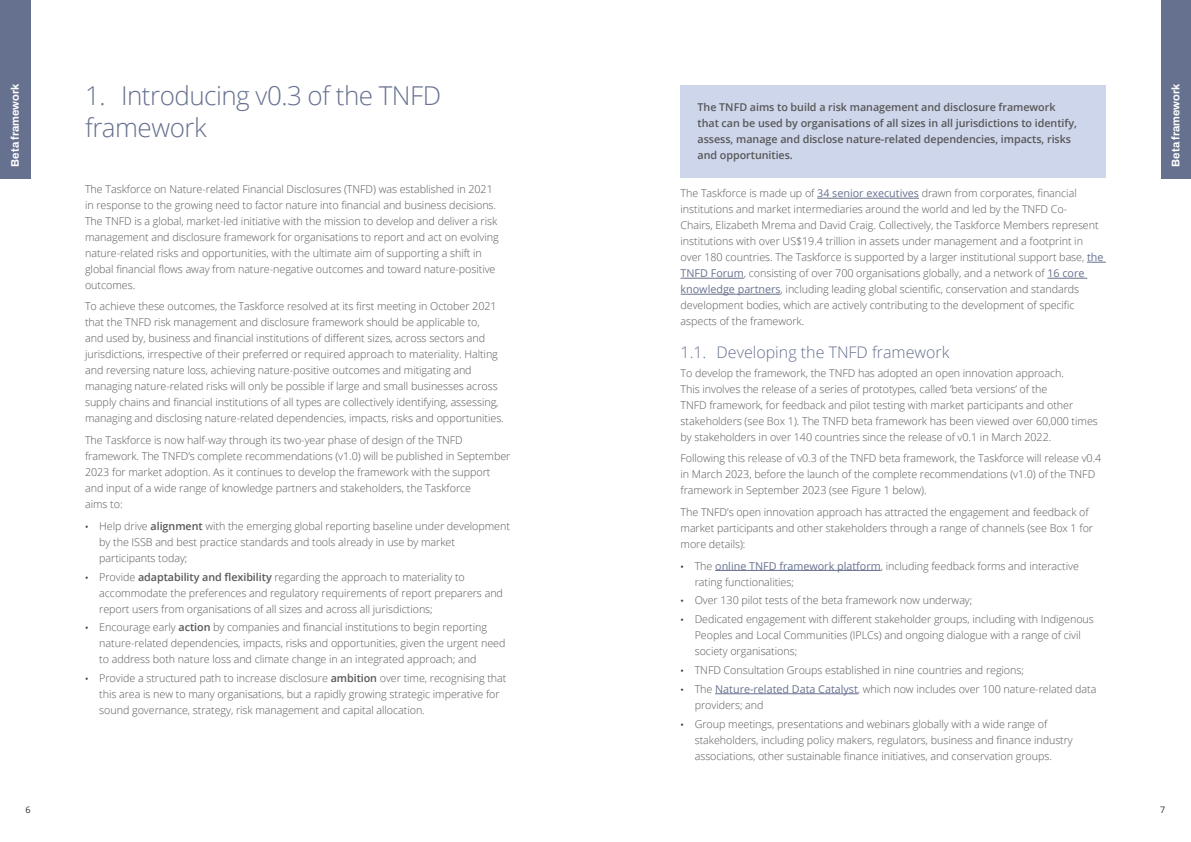
<style>
.page{position:relative;width:1191px;height:842px;background:#fff}
.page>*{position:absolute;margin:0;border:0;box-sizing:border-box;transform-origin:0 0}
.t1{font:300 26px/32px "Open Sans";letter-spacing:-.02em;color:#66718f}
.t2{font:300 16px "Open Sans";color:#66718f}
.t3{font:700 11px "Archivo";color:#fff}
.t4{font:300 10.8px/16px "Open Sans";letter-spacing:-.005em;color:#575756}
.t5{font:600 10.8px/16px "Open Sans";letter-spacing:-.005em;color:#575756}
.t6{font:9px "Open Sans";color:#312f2d}
.s1{font-weight:400;color:#66718f}
.s2{font-weight:400;font-size:9px;color:#312f2d}
.s3{font-weight:600}
</style>
<div class="page">
<div style="left:680px;top:85px;width:426px;height:93px;background:#ced6ec"></div>
<hr style="left:817px;top:198px;width:102px;height:1px;background:#66718f">
<svg style="left:1087px;top:262px;width:19px;height:1px"></svg>
<hr style="left:680px;top:278px;width:64px;height:1px;background:#66718f">
<hr style="left:1047px;top:278px;width:40px;height:1px;background:#66718f">
<hr style="left:680px;top:294px;width:100px;height:1px;background:#66718f">
<hr style="left:715px;top:570px;width:165px;height:1px;background:#66718f">
<hr style="left:715px;top:693px;width:143px;height:1px;background:#66718f">
<div style="left:1160px;top:0;width:31px;height:179px;background:#66718f"></div>
<div style="left:0;top:0;width:31px;height:179px;background:#66718f"></div>
<p class="t3" style="left:9px;top:167px;width:84px;rotate:-90deg">Beta framework</p>
<p class="t3" style="left:1169px;top:167px;width:84px;rotate:-90deg">Beta framework</p>
<h1 class="t1" style="left:85px;top:82px;width:357px">1. Introducing v0.3 of the TNFD framework</h1>
<p class="t5" style="left:697px;top:100px;width:381px">The TNFD aims to build a risk management and disclosure framework that can be used by organisations of all sizes in all jurisdictions to identify, assess, manage and disclose nature-related dependencies, impacts, risks and opportunities.</p>
<p class="t4" style="left:680px;top:187px;width:424px">The Taskforce is made up of <span class="s1">34 senior executives</span> drawn from corporates, financial institutions and market intermediaries around the world and led by the TNFD Co-<br>Chairs, Elizabeth Mrema and David Craig. Collectively, the Taskforce Members represent institutions with over US$19.4 trillion in assets under management and a footprint in over 180 countries. The Taskforce is supported by a larger institutional support base, <span class="s1">the TNFD Forum</span>, consisting of over 700 organisations globally, and a network of <span class="s1">16 core knowledge partners</span>, including leading global scientific, conservation and standards development bodies, which are actively contributing to the development of specific aspects of the framework.</p>
<h2 class="t2" style="left:680px;top:345px;width:270px">1.1. Developing the TNFD framework</h2>
<p class="t4" style="left:680px;top:366px;width:419px">To develop the framework, the TNFD has adopted an open innovation approach.<br>This involves the release of a series of prototypes, called ’beta versions’ of the<br>TNFD framework, for feedback and pilot testing with market participants and other stakeholders (see Box 1). The TNFD beta framework has been viewed over 60,000 times by stakeholders in over 140 countries since the release of v0.1 in March 2022.</p>
<p class="t4" style="left:680px;top:451px;width:422px">Following this release of v0.3 of the TNFD beta framework, the Taskforce will release v0.4 in March 2023, before the launch of the complete recommendations (v1.0) of the TNFD framework in September 2023 (see Figure 1 below).</p>
<p class="t4" style="left:680px;top:504px;width:414px">The TNFD’s open innovation approach has attracted the engagement and feedback of market participants and other stakeholders through a range of channels (see Box 1 for more details):</p>
<p class="t4" style="left:694px;top:559px;width:386px;text-indent:-14px"><span class="s2">•</span> The <span class="s1">online TNFD framework platform</span>, including feedback forms and interactive rating functionalities;</p>
<p class="t4" style="left:680px;top:594px;width:293px"><span class="s2">•</span> Over 130 pilot tests of the beta framework now underway;</p>
<p class="t4" style="left:694px;top:611px;width:401px;text-indent:-14px"><span class="s2">•</span> Dedicated engagement with different stakeholder groups, including with Indigenous<br>Peoples and Local Communities (IPLCs) and ongoing dialogue with a range of civil society organisations;</p>
<p class="t4" style="left:680px;top:663px;width:345px"><span class="s2">•</span> TNFD Consultation Groups established in nine countries and regions;</p>
<p class="t4" style="left:694px;top:682px;width:403px;text-indent:-14px"><span class="s2">•</span> The <span class="s1">Nature-related Data Catalyst</span>, which now includes over 100 nature-related data providers; and</p>
<p class="t4" style="left:694px;top:717px;width:380px;text-indent:-14px"><span class="s2">•</span> Group meetings, presentations and webinars globally with a wide range of stakeholders, including policy makers, regulators, business and finance industry associations, other sustainable finance initiatives, and conservation groups.</p>
<p class="t4" style="left:85px;top:182px;width:415px">The Taskforce on Nature-related Financial Disclosures (TNFD) was established in 2021 in response to the growing need to factor nature into financial and business decisions.<br>The TNFD is a global, market-led initiative with the mission to develop and deliver a risk management and disclosure framework for organisations to report and act on evolving nature-related risks and opportunities, with the ultimate aim of supporting a shift in global financial flows away from nature-negative outcomes and toward nature-positive outcomes.</p>
<p class="t4" style="left:85px;top:298px;width:420px">To achieve these outcomes, the Taskforce resolved at its first meeting in October 2021 that the TNFD risk management and disclosure framework should be applicable to,<br>and used by, business and financial institutions of different sizes, across sectors and jurisdictions, irrespective of their preferred or required approach to materiality. Halting and reversing nature loss, achieving nature-positive outcomes and mitigating and managing nature-related risks will only be possible if large and small businesses across supply chains and financial institutions of all types are collectively identifying, assessing, managing and disclosing nature-related dependencies, impacts, risks and opportunities.</p>
<p class="t4" style="left:85px;top:433px;width:427px">The Taskforce is now half-way through its two-year phase of design of the TNFD framework. The TNFD’s complete recommendations (v1.0) will be published in September 2023 for market adoption. As it continues to develop the framework with the support and input of a wide range of knowledge partners and stakeholders, the Taskforce<br>aims to:</p>
<p class="t4" style="left:99px;top:519px;width:412px;text-indent:-14px"><span class="s2">•</span> Help drive <span class="s3">alignment</span> with the emerging global reporting baseline under development by the ISSB and best practice standards and tools already in use by market participants today;</p>
<p class="t4" style="left:99px;top:570px;width:405px;text-indent:-14px"><span class="s2">•</span> Provide <span class="s3">adaptability and flexibility</span> regarding the approach to materiality to accommodate the preferences and regulatory requirements of report preparers and report users from organisations of all sizes and across all jurisdictions;</p>
<p class="t4" style="left:99px;top:620px;width:408px;text-indent:-14px"><span class="s2">•</span> Encourage early <span class="s3">action</span> by companies and financial institutions to begin reporting nature-related dependencies, impacts, risks and opportunities, given the urgent need to address both nature loss and climate change in an integrated approach; and</p>
<p class="t4" style="left:99px;top:671px;width:409px;text-indent:-14px"><span class="s2">•</span> Provide a structured path to increase disclosure <span class="s3">ambition</span> over time, recognising that this area is new to many organisations, but a rapidly growing strategic imperative for sound governance, strategy, risk management and capital allocation.</p>
<p class="t6" style="left:26px;top:806px;width:7px">6</p>
<p class="t6" style="left:1160px;top:806px;width:7px">7</p>
</div>
